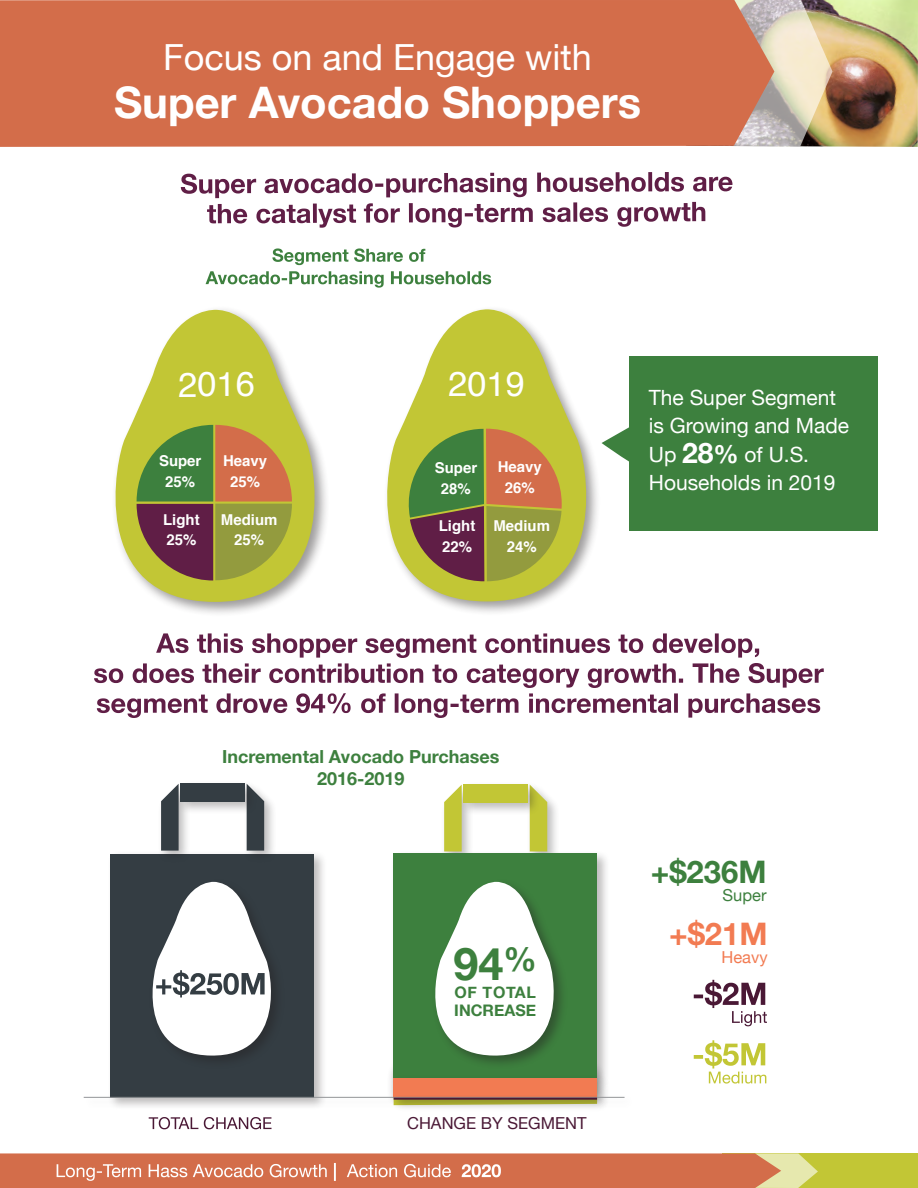
<style>
.page{position:relative;width:918px;height:1188px;background:#fff}
.page>*{position:absolute;margin:0;border:0;box-sizing:border-box;transform-origin:0 0}
.t1{font:700 44.85px "Helvetica Neue";color:#3d803e}
.t2{font:700 43.5px "Helvetica Neue";color:#fff}
.t3{font:36px "Helvetica Neue";color:#fff}
.t4{font:34.5px "Helvetica";letter-spacing:-.005em;color:#fff}
.t5{font:700 31.05px "Helvetica Neue";color:#3d803e}
.t6{font:700 31.05px "Helvetica Neue";color:#f27b52}
.t7{font:21px/28.5px "Helvetica Neue";color:#fff}
.t8{font:700 18px "Helvetica Neue";color:#3d803e}
.t9{font:16.5px "Helvetica Neue";color:#4a1835}
.t10{font:16.5px "Helvetica Neue";color:#3d803e}
.t11{font:16.5px "Helvetica Neue";color:#f27b52}
.t12{font:700 15.9px "Helvetica Neue";color:#3d803e}
.t13{font:700 15px "Helvetica";color:#fff}
.s1{font-weight:700;font-size:28.2px}
.s2{font-weight:700;font-size:25.2px}
</style>
<div class="page">
<div style="left:630px;top:356px;width:248px;height:175px;background:#3d803e"></div>
<svg style="left:616px;top:425px;width:14px;height:38px"></svg>
<svg style="left:181px;top:172px;width:552px;height:56px"></svg>
<svg style="left:94px;top:633px;width:730px;height:85px"></svg>
<svg style="left:206px;top:271px;width:285px;height:17px"></svg>
<svg style="left:272px;top:248px;width:153px;height:17px"></svg>
<div style="left:111px;top:306px;width:219px;height:311px;background:#231f20;opacity:.45"></div>
<svg style="left:111px;top:310px;width:219px;height:292px"></svg>
<svg style="left:137px;top:425px;width:155px;height:156px;background:#907f40"></svg>
<div style="left:383px;top:306px;width:218px;height:311px;background:#231f20;opacity:.45"></div>
<svg style="left:383px;top:309px;width:233px;height:292px"></svg>
<svg style="left:403px;top:428px;width:159px;height:154px;background:#938540"></svg>
<div style="left:107px;top:850px;width:220px;height:261px;background:#231f20;opacity:.3"></div>
<div style="left:111px;top:854px;width:203px;height:244px;background:#343d43"></div>
<div style="left:158px;top:782px;width:34px;height:82px;background:#231f20;opacity:.3"></div>
<svg style="left:161px;top:783px;width:18px;height:68px"></svg>
<div style="left:243px;top:782px;width:34px;height:82px;background:#231f20;opacity:.3"></div>
<svg style="left:247px;top:783px;width:17px;height:68px"></svg>
<div style="left:177px;top:780px;width:80px;height:35px;background:#231f20;opacity:.3"></div>
<div style="left:180px;top:784px;width:64px;height:18px;background:#343d43"></div>
<svg style="left:694px;top:980px;width:73px;height:46px"></svg>
<svg style="left:694px;top:1040px;width:72px;height:44px"></svg>
<svg style="left:149px;top:1117px;width:123px;height:12px"></svg>
<div style="left:441px;top:782px;width:34px;height:82px;background:#231f20;opacity:.3"></div>
<svg style="left:444px;top:784px;width:18px;height:66px"></svg>
<div style="left:526px;top:782px;width:34px;height:82px;background:#231f20;opacity:.3"></div>
<svg style="left:530px;top:784px;width:17px;height:66px"></svg>
<div style="left:460px;top:781px;width:81px;height:35px;background:#231f20;opacity:.3"></div>
<div style="left:464px;top:785px;width:64px;height:18px;background:#c2c635"></div>
<div style="left:390px;top:850px;width:220px;height:241px;background:#231f20;opacity:.3"></div>
<div style="left:394px;top:854px;width:203px;height:224px;background:#3d803e"></div>
<div style="left:390px;top:1074px;width:220px;height:36px;background:#231f20;opacity:.3"></div>
<div style="left:394px;top:1078px;width:203px;height:19px;background:#f27b52"></div>
<div style="left:82px;top:1094px;width:554px;height:16px;background:#231f20;opacity:.3"></div>
<hr style="left:84px;top:1097px;width:541px;height:1px;background:#939598">
<div style="left:391px;top:1094px;width:218px;height:19px;background:#231f20;opacity:.3"></div>
<hr style="left:394px;top:1098px;width:203px;height:2px;background:#4a1835">
<div style="left:432px;top:878px;width:136px;height:192px;background:#231f20;opacity:.45"></div>
<svg style="left:432px;top:882px;width:136px;height:175px"></svg>
<img style="left:774px;top:0;width:144px;height:147px">
<div style="left:0;top:0;width:774px;height:147px;background:#d36d4a"></div>
<div style="left:723px;top:1153px;width:195px;height:35px;background:#c2c635"></div>
<svg style="left:0;top:1153px;width:818px;height:35px;background:#d67e5b"></svg>
<svg style="left:152px;top:882px;width:123px;height:175px"></svg>
<p class="t3" style="left:163px;top:31px;width:430px">Focus on and Engage with</p>
<p class="t2" style="left:114px;top:68px;width:529px">Super Avocado Shoppers</p>
<p class="t4" style="left:178px;top:358px;width:78px">2016</p>
<p class="t13" style="left:159px;top:449px;width:44px">Super</p>
<p class="t13" style="left:165px;top:470px;width:31px">25%</p>
<p class="t13" style="left:163px;top:507px;width:38px">Light</p>
<p class="t13" style="left:166px;top:528px;width:31px">25%</p>
<p class="t13" style="left:223px;top:448px;width:46px">Heavy</p>
<p class="t13" style="left:230px;top:469px;width:31px">25%</p>
<p class="t13" style="left:221px;top:507px;width:58px">Medium</p>
<p class="t13" style="left:234px;top:528px;width:31px">25%</p>
<p class="t4" style="left:448px;top:357px;width:78px">2019</p>
<p class="t13" style="left:435px;top:456px;width:44px">Super</p>
<p class="t13" style="left:441px;top:477px;width:31px">28%</p>
<p class="t13" style="left:439px;top:514px;width:38px">Light</p>
<p class="t13" style="left:442px;top:535px;width:31px">22%</p>
<p class="t13" style="left:498px;top:455px;width:46px">Heavy</p>
<p class="t13" style="left:505px;top:476px;width:31px">26%</p>
<p class="t13" style="left:493px;top:514px;width:58px">Medium</p>
<p class="t13" style="left:507px;top:535px;width:31px">24%</p>
<p class="t7" style="left:649px;top:384px;width:202px">The Super Segment is Growing and Made<br>Up <span class="s1">28</span><span class="s2">%</span> of U.S.<br>Households in 2019</p>
<p class="t8" style="left:222px;top:742px;width:279px">Incremental Avocado Purchases</p>
<p class="t8" style="left:317px;top:765px;width:89px">2016-2019</p>
<p class="t1" style="left:454px;top:929px;width:85px">94<sup>%</sup></p>
<p class="t12" style="left:454px;top:980px;width:83px">OF TOTAL</p>
<p class="t12" style="left:454px;top:997px;width:83px">INCREASE</p>
<p class="t9" style="left:407px;top:1111px;width:181px">CHANGE BY SEGMENT</p>
<p class="t5" style="left:651px;top:848px;width:117px">+$236M</p>
<p class="t10" style="left:723px;top:884px;width:46px">Super</p>
<p class="t6" style="left:669px;top:910px;width:100px">+$21M</p>
<p class="t11" style="left:722px;top:945px;width:48px">Heavy</p>
</div>
